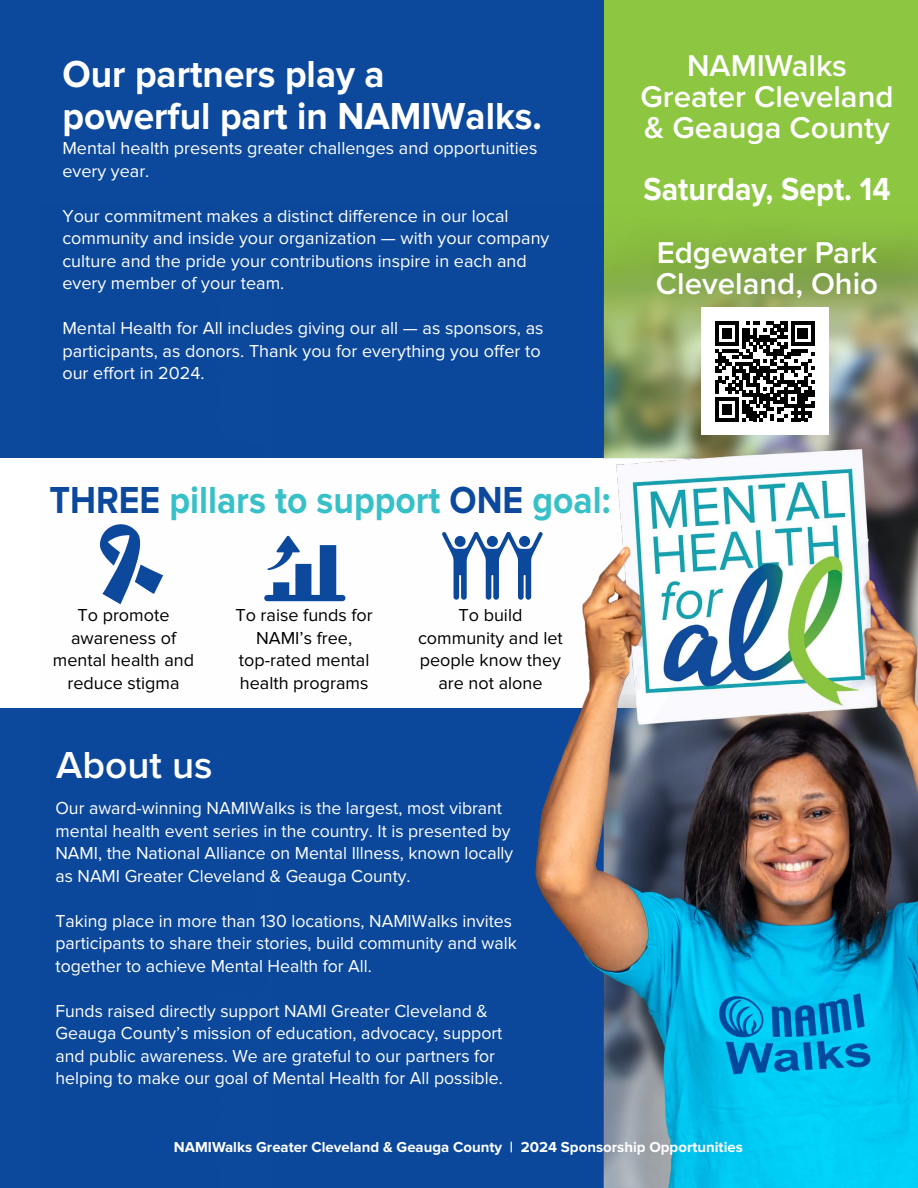
<style>
.page{position:relative;width:918px;height:1188px;background:#fff}
.page>*{position:absolute;margin:0;border:0;box-sizing:border-box;transform-origin:0 0}
.t1{font:700 39px/42px "Proxima Nova";color:#fff;scale:.95 1}
.t2{font:700 39px "Proxima Nova";color:#37c0c7;scale:.91 1}
.t3{font:600 39px "Proxima Nova";color:#fff}
.t4{font:700 33.15px "Proxima Nova";color:#fff;scale:.92 1}
.t5{font:600 31.2px/31.2px "Proxima Nova";color:#fff;text-align:center}
.t6{font:18px/22.5px "Proxima Nova";color:#fff}
.t7{font:18px/22.5px "Proxima Nova";color:#000;text-align:center}
.t8{font:700 15px "Proxima Nova";color:#fff}
.s1{color:#0c499c}
</style>
<div class="page">
<div style="left:0;top:0;width:918px;height:594px;background:#0c499c"></div>
<div style="left:0;top:708px;width:38px;height:480px;background:#0c499c"></div>
<div style="left:604px;top:0;width:314px;height:508px;background:#8dc640"></div>
<div style="left:0;top:458px;width:816px;height:250px;background:#fff"></div>
<img style="left:38px;top:234px;width:880px;height:954px">
<svg style="left:100px;top:522px;width:63px;height:82px"></svg>
<svg style="left:264px;top:536px;width:81px;height:65px"></svg>
<svg style="left:442px;top:532px;width:101px;height:68px"></svg>
<div style="left:701px;top:308px;width:128px;height:127px;background:#fff"></div>
<svg style="left:715px;top:321px;width:100px;height:100px"></svg>
<h1 class="t1" style="left:62px;top:54px;width:506px">Our partners play a powerful part in NAMIWalks.</h1>
<p class="t6" style="left:62px;top:138px;width:477px">Mental health presents greater challenges and opportunities every year.</p>
<p class="t6" style="left:62px;top:205px;width:489px">Your commitment makes a distinct difference in our local community and inside your organization — with your company culture and the pride your contributions inspire in each and every member of your team.</p>
<p class="t6" style="left:62px;top:318px;width:483px">Mental Health for All includes giving our all — as sponsors, as participants, as donors. Thank you for everything you offer to our effort in 2024.</p>
<h3 class="t5" style="left:641px;top:49px;width:255px">NAMIWalks<br>Greater Cleveland &amp; Geauga County</h3>
<h2 class="t4" style="left:643px;top:170px;width:270px">Saturday, Sept. 14</h2>
<h3 class="t5" style="left:656px;top:236px;width:224px;text-align:left">Edgewater Park<br>Cleveland, Ohio</h3>
<h1 class="t2" style="left:50px;top:477px;width:618px"><span class="s1">THREE</span> pillars to support <span class="s1">ONE</span> goal:</h1>
<p class="t7" style="left:53px;top:604px;width:143px">To promote awareness of mental health and reduce stigma</p>
<h1 class="t3" style="left:56px;top:736px;width:158px">About us</h1>
<p class="t7" style="left:235px;top:604px;width:139px">To raise funds for<br>NAMI’s free, top-rated mental health programs</p>
<p class="t7" style="left:418px;top:604px;width:146px">To build community and let people know they are not alone</p>
<p class="t6" style="left:56px;top:797px;width:459px">Our award-winning NAMIWalks is the largest, most vibrant mental health event series in the country. It is presented by NAMI, the National Alliance on Mental Illness, known locally as NAMI Greater Cleveland &amp; Geauga County.</p>
<p class="t6" style="left:56px;top:910px;width:463px">Taking place in more than 130 locations, NAMIWalks invites participants to share their stories, build community and walk together to achieve Mental Health for All.</p>
<p class="t6" style="left:56px;top:1000px;width:449px">Funds raised directly support NAMI Greater Cleveland &amp; Geauga County’s mission of education, advocacy, support and public awareness. We are grateful to our partners for helping to make our goal of Mental Health for All possible.</p>
<p class="t8" style="left:174px;top:1139px;width:571px">NAMIWalks Greater Cleveland &amp; Geauga County | 2024 Sponsorship Opportunities</p>
</div>
